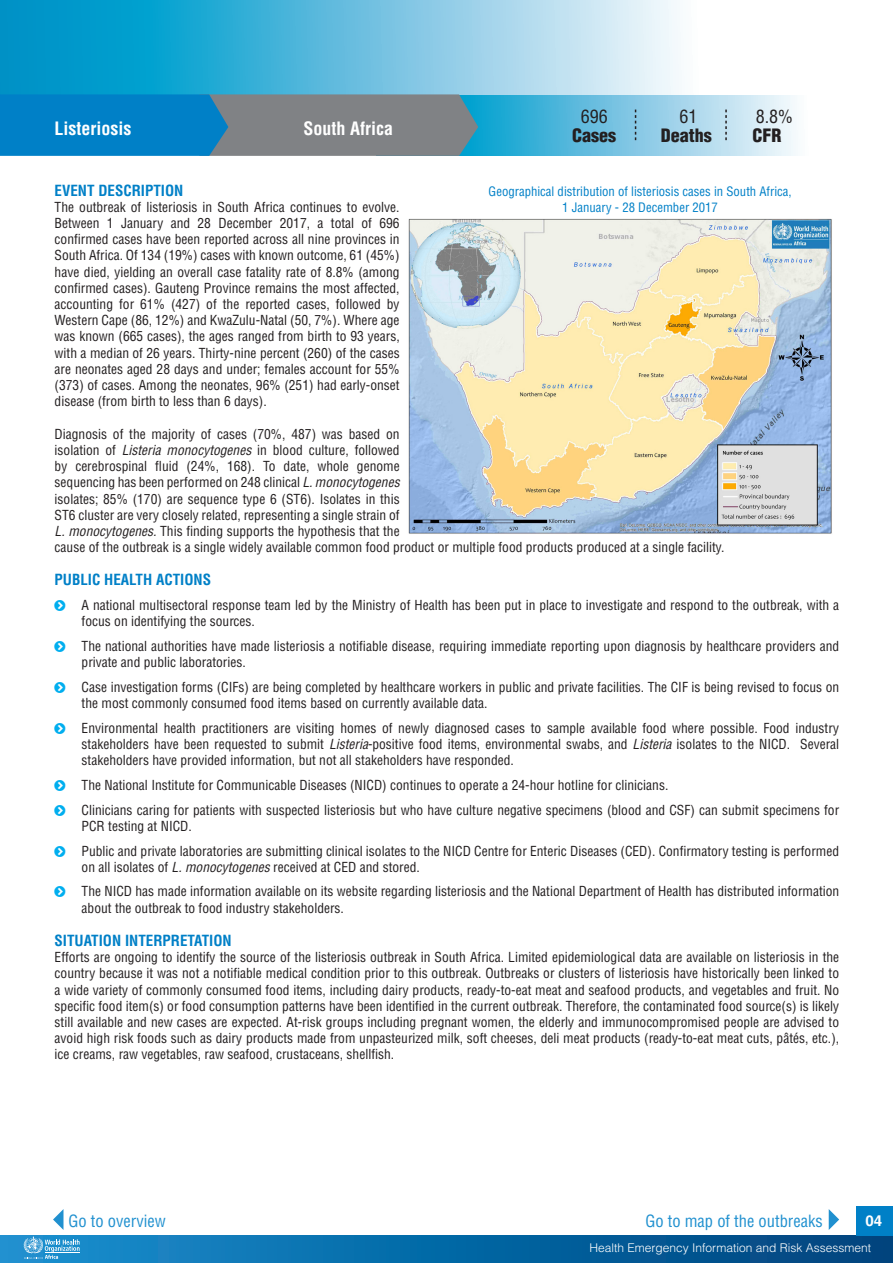
<style>
.page{position:relative;width:893px;height:1263px;background:#fff}
.page>*{position:absolute;margin:0;border:0;box-sizing:border-box;transform-origin:0 0}
.t1{font:700 condensed 18px "Helvetica LT Std";color:#fff}
.t2{font:900 condensed 18px "Helvetica LT Std";color:#231f20}
.t3{font:condensed 18px "Helvetica LT Std";color:#231f20}
.t4{font:condensed 16.5px "Helvetica LT Std";color:#2090cf}
.t5{font:700 condensed 15px "Helvetica LT Std";color:#0080c7}
.t6{font:700 15px "Helvetica LT Std";color:#fff}
.t7{font:condensed 13.5px/16.2px "Helvetica LT Std";color:#231f20}
.t8{font:condensed 12.75px "Helvetica LT Std";color:#0080c7}
.t9{font:300 12px "Helvetica LT Std";color:#fff}
.s1{font-style:italic}
</style>
<div class="page">
<svg style="left:53px;top:1209px;width:10px;height:21px"></svg>
<svg style="left:829px;top:1209px;width:10px;height:21px"></svg>
<svg style="left:0;top:0;width:679px;height:95px;background:#64bedf"></svg>
<svg style="left:478px;top:95px;width:318px;height:61px;background:#82cae5"></svg>
<svg style="left:0;top:94px;width:478px;height:62px;background:#4382a5"></svg>
<svg style="left:635px;top:110px;width:1px;height:30px"></svg>
<svg style="left:725px;top:110px;width:2px;height:30px"></svg>
<div style="left:0;top:1236px;width:892px;height:27px;background:linear-gradient(to right,#1890d0,#00427c)"></div>
<svg style="left:23px;top:1236px;width:57px;height:23px"></svg>
<div style="left:856px;top:1206px;width:37px;height:30px;background:#0080c7"></div>
<img style="left:408px;top:218px;width:424px;height:316px">
<p class="t1" style="left:55px;top:117px;width:78px">Listeriosis</p>
<p class="t1" style="left:303px;top:117px;width:91px">South Africa</p>
<p class="t3" style="left:581px;top:105px;width:28px">696</p>
<p class="t2" style="left:572px;top:124px;width:45px">Cases</p>
<p class="t3" style="left:679px;top:105px;width:19px">61</p>
<p class="t3" style="left:756px;top:105px;width:39px">8.8%</p>
<p class="t2" style="left:661px;top:124px;width:52px">Deaths</p>
<p class="t2" style="left:753px;top:124px;width:31px">CFR</p>
<p class="t5" style="left:55px;top:181px;width:130px">EVENT DESCRIPTION</p>
<p class="t7" style="left:55px;top:199px;width:347px;text-align:justify">The outbreak of listeriosis in South Africa continues to evolve.<br>Between 1 January and 28 December 2017, a total of 696 confirmed cases have been reported across all nine provinces in South Africa. Of 134 (19%) cases with known outcome, 61 (45%) have died, yielding an overall case fatality rate of 8.8% (among confirmed cases). Gauteng Province remains the most affected, accounting for 61% (427) of the reported cases, followed by Western Cape (86, 12%) and KwaZulu-Natal (50, 7%). Where age was known (665 cases), the ages ranged from birth to 93 years, with a median of 26 years. Thirty-nine percent (260) of the cases are neonates aged 28 days and under; females account for 55% (373) of cases. Among the neonates, 96% (251) had early-onset disease (from birth to less than 6 days).</p>
<p class="t7" style="left:55px;top:426px;width:671px">Diagnosis of the majority of cases (70%, 487) was based on<br>isolation of <span class="s1">Listeria monocytogenes</span> in blood culture, followed<br>by cerebrospinal fluid (24%, 168). To date, whole genome<br>sequencing has been performed on 248 clinical <span class="s1">L. monocytogenes<br></span>isolates; 85% (170) are sequence type 6 (ST6). Isolates in this<br>ST6 cluster are very closely related, representing a single strain of<br><span class="s1">L. monocytogenes.</span> This finding supports the hypothesis that the<br>cause of the outbreak is a single widely available common food product or multiple food products produced at a single facility.</p>
<p class="t5" style="left:55px;top:570px;width:158px">PUBLIC HEALTH ACTIONS</p>
<p class="t7" style="left:82px;top:597px;width:759px">A national multisectoral response team led by the Ministry of Health has been put in place to investigate and respond to the outbreak, with a focus on identifying the sources.</p>
<p class="t7" style="left:82px;top:638px;width:759px">The national authorities have made listeriosis a notifiable disease, requiring immediate reporting upon diagnosis by healthcare providers and private and public laboratories.</p>
<p class="t7" style="left:82px;top:679px;width:759px">Case investigation forms (CIFs) are being completed by healthcare workers in public and private facilities. The CIF is being revised to focus on the most commonly consumed food items based on currently available data.</p>
<p class="t7" style="left:82px;top:720px;width:759px;text-align:justify">Environmental health practitioners are visiting homes of newly diagnosed cases to sample available food where possible. Food industry stakeholders have been requested to submit <span class="s1">Listeria</span>-positive food items, environmental swabs, and <span class="s1">Listeria</span> isolates to the NICD. Several stakeholders have provided information, but not all stakeholders have responded.</p>
<p class="t7" style="left:82px;top:777px;width:588px">The National Institute for Communicable Diseases (NICD) continues to operate a 24-hour hotline for clinicians.</p>
<p class="t7" style="left:82px;top:801px;width:759px">Clinicians caring for patients with suspected listeriosis but who have culture negative specimens (blood and CSF) can submit specimens for<br>PCR testing at NICD.</p>
<p class="t7" style="left:82px;top:842px;width:759px">Public and private laboratories are submitting clinical isolates to the NICD Centre for Enteric Diseases (CED). Confirmatory testing is performed on all isolates of <span class="s1">L. monocytogenes</span> received at CED and stored.</p>
<p class="t7" style="left:82px;top:883px;width:759px">The NICD has made information available on its website regarding listeriosis and the National Department of Health has distributed information about the outbreak to food industry stakeholders.</p>
<p class="t5" style="left:55px;top:931px;width:179px">SITUATION INTERPRETATION</p>
<p class="t7" style="left:55px;top:949px;width:786px;text-align:justify">Efforts are ongoing to identify the source of the listeriosis outbreak in South Africa. Limited epidemiological data are available on listeriosis in the country because it was not a notifiable medical condition prior to this outbreak. Outbreaks or clusters of listeriosis have historically been linked to a wide variety of commonly consumed food items, including dairy products, ready-to-eat meat and seafood products, and vegetables and fruit. No specific food item(s) or food consumption patterns have been identified in the current outbreak. Therefore, the contaminated food source(s) is likely still available and new cases are expected. At-risk groups including pregnant women, the elderly and immunocompromised people are advised to avoid high risk foods such as dairy products made from unpasteurized milk, soft cheeses, deli meat products (ready-to-eat meat cuts, pâtés, etc.), ice creams, raw vegetables, raw seafood, crustaceans, shellfish.</p>
<p class="t8" style="left:489px;top:184px;width:305px">Geographical distribution of listeriosis cases in South Africa,</p>
<p class="t8" style="left:562px;top:199px;width:157px">1 January - 28 December 2017</p>
<p class="t4" style="left:68px;top:1210px;width:99px">Go to overview</p>
<p class="t4" style="left:645px;top:1210px;width:179px">Go to map of the outbreaks</p>
<p class="t6" style="left:865px;top:1211px;width:18px">04</p>
<p class="t9" style="left:589px;top:1240px;width:283px">Health Emergency Information and Risk Assessment</p>
</div>
